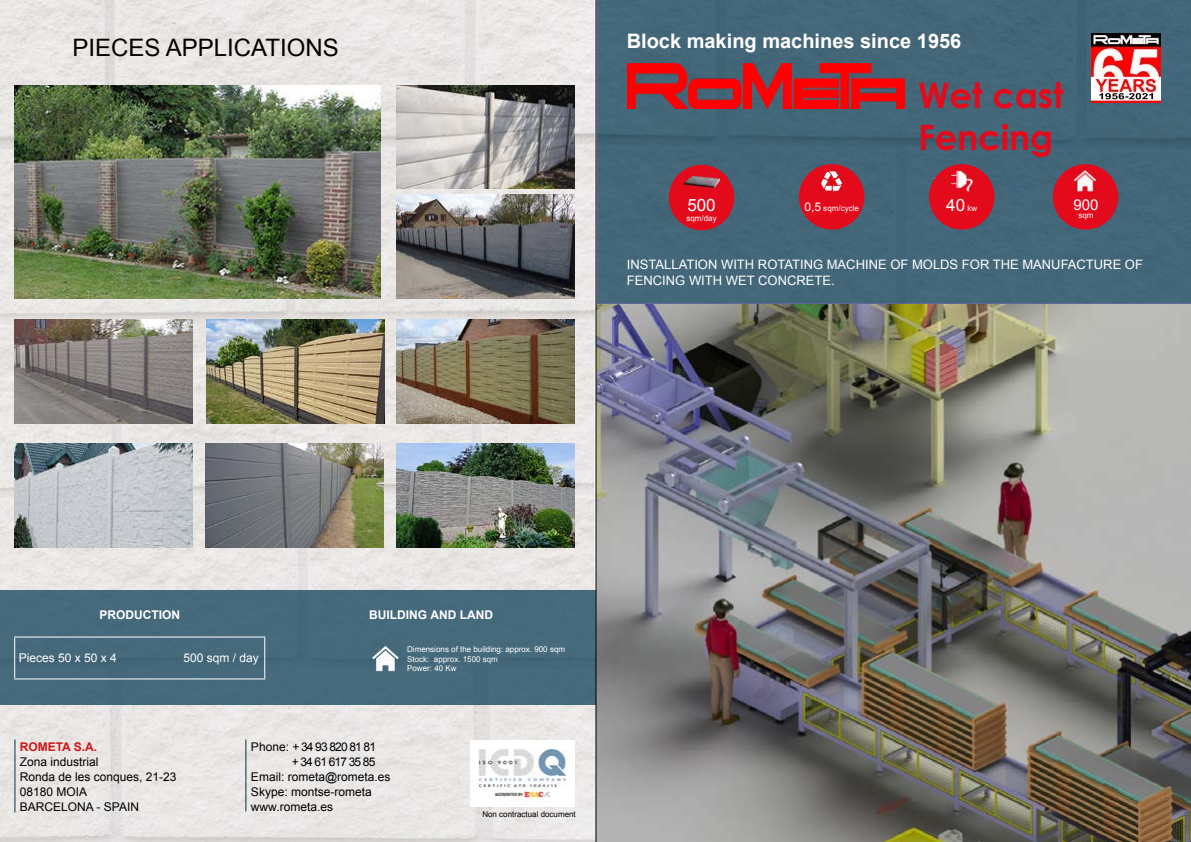
<style>
.page{position:relative;width:1191px;height:842px;background:#fff}
.page>*{position:absolute;margin:0;border:0;box-sizing:border-box;transform-origin:0 0}
.t1{font:700 35px/42px "Century Gothic";color:#e30a1c}
.t2{font:24px "Arial";color:#000}
.t3{font:700 20px "Arial";color:#fff}
.t4{font:17px "Arial";color:#fff}
.t5{font:15px "Arial";color:#fff}
.t6{font:13px/15.6px "Arial";color:#fff}
.t7{font:12px/15px "Arial";color:#000}
.t8{font:12px "Arial";letter-spacing:-.07em;color:#000}
.t9{font:700 12px "Arial";color:#fff}
.t10{font:12px "Arial";color:#fff}
.t11{font:700 12px "Arial";color:#cd1719}
.t12{font:8px/9.6px "Arial";color:#fff}
.t13{font:8px "Arial";color:#000}
.s1{font-size:8px}
.s2{font-size:12px}
</style>
<div class="page">
<img style="left:0;top:0;width:597px;height:842px">
<div style="left:596px;top:0;width:595px;height:304px;background:#436778"></div>
<div style="left:0;top:590px;width:596px;height:115px;background:#466a7c"></div>
<img style="left:597px;top:304px;width:594px;height:538px">
<img style="left:627px;top:63px;width:277px;height:45px">
<hr style="left:595px;top:0;width:1px;height:842px;background:#000">
<img style="left:1091px;top:33px;width:69px;height:69px">
<img style="left:471px;top:740px;width:103px;height:67px">
<hr style="left:246px;top:739px;width:1px;height:72px;background:#00354f">
<hr style="left:15px;top:739px;width:1px;height:73px;background:#00354f">
<div style="left:669px;top:165px;width:65px;height:65px;background:#e30a1c;border-radius:50%"></div>
<img style="left:684px;top:177px;width:35px;height:10px">
<div style="left:799px;top:164px;width:65px;height:66px;background:#e30a1c;border-radius:50%"></div>
<img style="left:821px;top:171px;width:21px;height:22px">
<div style="left:1052px;top:164px;width:66px;height:66px;background:#e30a1c;border-radius:50%"></div>
<img style="left:1073px;top:168px;width:23px;height:24px">
<div style="left:929px;top:164px;width:65px;height:66px;background:#e30a1c;border-radius:50%"></div>
<img style="left:951px;top:171px;width:21px;height:20px">
<hr style="left:14px;top:636px;width:251px;height:1px;background:#fff">
<hr style="left:14px;top:637px;width:1px;height:41px;background:#fff">
<hr style="left:264px;top:637px;width:1px;height:41px;background:#fff">
<hr style="left:14px;top:678px;width:251px;height:1px;background:#fff">
<img style="left:14px;top:319px;width:178px;height:104px">
<img style="left:206px;top:319px;width:178px;height:104px">
<img style="left:396px;top:319px;width:178px;height:104px">
<img style="left:396px;top:444px;width:178px;height:104px">
<img style="left:14px;top:444px;width:178px;height:104px">
<img style="left:205px;top:444px;width:178px;height:104px">
<img style="left:14px;top:85px;width:366px;height:214px">
<img style="left:396px;top:195px;width:178px;height:104px">
<img style="left:396px;top:85px;width:178px;height:104px">
<img style="left:371px;top:646px;width:28px;height:26px">
<h2 class="t2" style="left:72px;top:32px;width:268px">PIECES APPLICATIONS</h2>
<h3 class="t3" style="left:626px;top:28px;width:336px">Block making machines since 1956</h3>
<h3 class="t4" style="left:687px;top:194px;width:30px">500</h3>
<p class="t12" style="left:686px;top:214px;width:32px">sqm/day</p>
<h1 class="t1" style="left:918px;top:73px;width:147px">Wet cast<br>Fencing</h1>
<h3 class="t4" style="left:946px;top:194px;width:32px">40 <span class="s1">kw</span></h3>
<p class="t12" style="left:804px;top:204px;width:56px"><span class="s2">0,5</span> sqm/cycle</p>
<p class="t5" style="left:1073px;top:195px;width:27px">900</p>
<p class="t12" style="left:1078px;top:211px;width:17px">sqm</p>
<p class="t6" style="left:627px;top:257px;width:517px">INSTALLATION WITH ROTATING MACHINE OF MOLDS FOR THE MANUFACTURE OF<br>FENCING WITH WET CONCRETE.</p>
<p class="t9" style="left:99px;top:606px;width:82px">PRODUCTION</p>
<p class="t10" style="left:19px;top:650px;width:100px">Pieces 50 x 50 x 4</p>
<p class="t10" style="left:183px;top:650px;width:77px">500 sqm / day</p>
<p class="t9" style="left:369px;top:607px;width:125px">BUILDING AND LAND</p>
<p class="t12" style="left:407px;top:645px;width:159px">Dimensions of the building: approx. 900 sqm<br>Stock: approx. 1500 sqm<br>Power: 40 Kw</p>
<p class="t11" style="left:20px;top:738px;width:79px">ROMETA S.A.</p>
<p class="t7" style="left:20px;top:754px;width:158px">Zona industrial<br>Ronda de les conques, 21-23<br>08180 MOIA<br>BARCELONA - SPAIN</p>
<p class="t8" style="left:251px;top:739px;width:127px">Phone: + 34 93 820 81 81</p>
<p class="t7" style="left:251px;top:769px;width:141px">Email: rometa@rometa.es<br>Skype: montse-rometa www.rometa.es</p>
<p class="t8" style="left:292px;top:754px;width:85px">+ 34 61 617 35 85</p>
<p class="t13" style="left:482px;top:809px;width:95px">Non contractual document</p>
</div>
